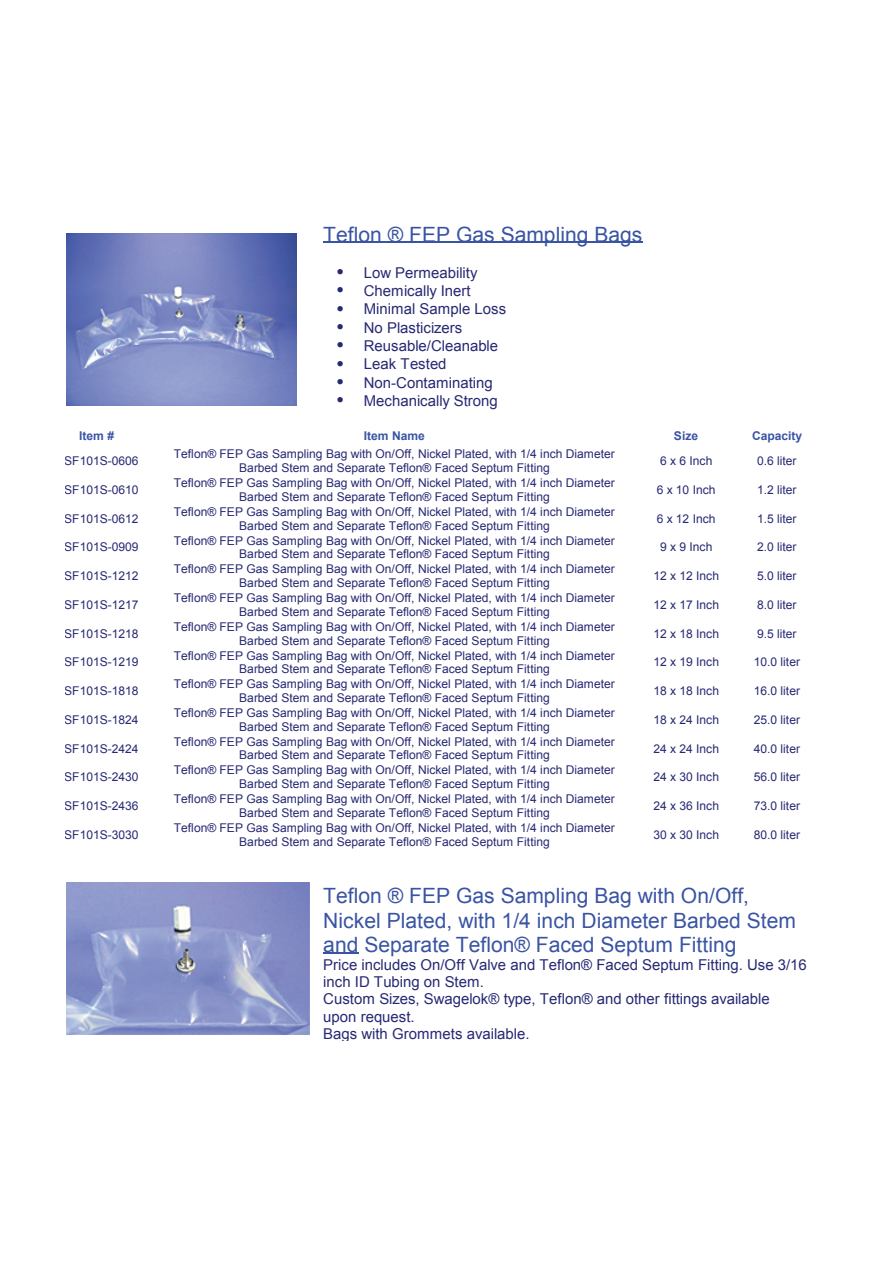
<style>
.page{position:relative;width:893px;height:1263px;background:#fff}
.page>*{position:absolute;margin:0;border:0;box-sizing:border-box;transform-origin:0 0}
.t1{font:21px/24.2px "Arial";color:#3a54a4}
.t2{font:15px/17.2px "Arial";color:#272973}
.t3{font:12px/13.6px "Arial";color:#272973;text-align:center}
.t4{font:700 12px "Arial";letter-spacing:-.005em;color:#3a54a4}
</style>
<div class="page">
<hr style="left:323px;top:241px;width:319px;height:2px;background:#3a54a4">
<hr style="left:323px;top:952px;width:35px;height:1px;background:#3a54a4">
<img style="left:67px;top:233px;width:229px;height:172px">
<img style="left:67px;top:882px;width:243px;height:152px">
<h1 class="t1" style="left:323px;top:222px;width:321px">Teflon ® FEP Gas Sampling Bags</h1>
<p class="t2" style="left:337px;top:264px;width:142px">• Low Permeability</p>
<p class="t2" style="left:337px;top:282px;width:135px">• Chemically Inert</p>
<p class="t2" style="left:337px;top:301px;width:171px">• Minimal Sample Loss</p>
<p class="t2" style="left:337px;top:319px;width:127px">• No Plasticizers</p>
<p class="t2" style="left:337px;top:337px;width:163px">• Reusable/Cleanable</p>
<p class="t2" style="left:337px;top:355px;width:111px">• Leak Tested</p>
<p class="t2" style="left:337px;top:374px;width:157px">• Non-Contaminating</p>
<p class="t2" style="left:337px;top:392px;width:162px">• Mechanically Strong</p>
<p class="t4" style="left:79px;top:428px;width:36px">Item #</p>
<p class="t4" style="left:364px;top:428px;width:63px">Item Name</p>
<p class="t4" style="left:674px;top:428px;width:26px">Size</p>
<p class="t4" style="left:752px;top:428px;width:52px">Capacity</p>
<p class="t3" style="left:55px;top:454px;width:85px">GSF101S-0606</p>
<p class="t3" style="left:174px;top:447px;width:443px">Teflon® FEP Gas Sampling Bag with On/Off, Nickel Plated, with 1/4 inch Diameter<br>Barbed Stem and Separate Teflon® Faced Septum Fitting</p>
<p class="t3" style="left:660px;top:454px;width:54px">6 x 6 Inch</p>
<p class="t3" style="left:757px;top:454px;width:41px">0.6 liter</p>
<p class="t3" style="left:55px;top:483px;width:85px">GSF101S-0610</p>
<p class="t3" style="left:174px;top:476px;width:443px">Teflon® FEP Gas Sampling Bag with On/Off, Nickel Plated, with 1/4 inch Diameter<br>Barbed Stem and Separate Teflon® Faced Septum Fitting</p>
<p class="t3" style="left:657px;top:483px;width:60px">6 x 10 Inch</p>
<p class="t3" style="left:757px;top:483px;width:41px">1.2 liter</p>
<p class="t3" style="left:55px;top:512px;width:85px">GSF101S-0612</p>
<p class="t3" style="left:174px;top:505px;width:443px">Teflon® FEP Gas Sampling Bag with On/Off, Nickel Plated, with 1/4 inch Diameter<br>Barbed Stem and Separate Teflon® Faced Septum Fitting</p>
<p class="t3" style="left:657px;top:512px;width:60px">6 x 12 Inch</p>
<p class="t3" style="left:757px;top:512px;width:41px">1.5 liter</p>
<p class="t3" style="left:55px;top:540px;width:85px">GSF101S-0909</p>
<p class="t3" style="left:174px;top:534px;width:443px">Teflon® FEP Gas Sampling Bag with On/Off, Nickel Plated, with 1/4 inch Diameter<br>Barbed Stem and Separate Teflon® Faced Septum Fitting</p>
<p class="t3" style="left:660px;top:540px;width:54px">9 x 9 Inch</p>
<p class="t3" style="left:757px;top:540px;width:41px">2.0 liter</p>
<p class="t3" style="left:55px;top:569px;width:85px">GSF101S-1212</p>
<p class="t3" style="left:174px;top:562px;width:443px">Teflon® FEP Gas Sampling Bag with On/Off, Nickel Plated, with 1/4 inch Diameter<br>Barbed Stem and Separate Teflon® Faced Septum Fitting</p>
<p class="t3" style="left:653px;top:569px;width:67px">12 x 12 Inch</p>
<p class="t3" style="left:757px;top:569px;width:41px">5.0 liter</p>
<p class="t3" style="left:55px;top:598px;width:85px">GSF101S-1217</p>
<p class="t3" style="left:174px;top:591px;width:443px">Teflon® FEP Gas Sampling Bag with On/Off, Nickel Plated, with 1/4 inch Diameter<br>Barbed Stem and Separate Teflon® Faced Septum Fitting</p>
<p class="t3" style="left:653px;top:598px;width:67px">12 x 17 Inch</p>
<p class="t3" style="left:757px;top:598px;width:41px">8.0 liter</p>
<p class="t3" style="left:55px;top:627px;width:85px">GSF101S-1218</p>
<p class="t3" style="left:174px;top:620px;width:443px">Teflon® FEP Gas Sampling Bag with On/Off, Nickel Plated, with 1/4 inch Diameter<br>Barbed Stem and Separate Teflon® Faced Septum Fitting</p>
<p class="t3" style="left:653px;top:627px;width:67px">12 x 18 Inch</p>
<p class="t3" style="left:757px;top:627px;width:41px">9.5 liter</p>
<p class="t3" style="left:55px;top:655px;width:85px">GSF101S-1219</p>
<p class="t3" style="left:174px;top:649px;width:443px">Teflon® FEP Gas Sampling Bag with On/Off, Nickel Plated, with 1/4 inch Diameter<br>Barbed Stem and Separate Teflon® Faced Septum Fitting</p>
<p class="t3" style="left:653px;top:655px;width:67px">12 x 19 Inch</p>
<p class="t3" style="left:754px;top:655px;width:48px">10.0 liter</p>
<p class="t3" style="left:55px;top:684px;width:85px">GSF101S-1818</p>
<p class="t3" style="left:174px;top:677px;width:443px">Teflon® FEP Gas Sampling Bag with On/Off, Nickel Plated, with 1/4 inch Diameter<br>Barbed Stem and Separate Teflon® Faced Septum Fitting</p>
<p class="t3" style="left:653px;top:684px;width:67px">18 x 18 Inch</p>
<p class="t3" style="left:754px;top:684px;width:48px">16.0 liter</p>
<p class="t3" style="left:55px;top:713px;width:85px">GSF101S-1824</p>
<p class="t3" style="left:174px;top:706px;width:443px">Teflon® FEP Gas Sampling Bag with On/Off, Nickel Plated, with 1/4 inch Diameter<br>Barbed Stem and Separate Teflon® Faced Septum Fitting</p>
<p class="t3" style="left:653px;top:713px;width:67px">18 x 24 Inch</p>
<p class="t3" style="left:754px;top:713px;width:48px">25.0 liter</p>
<p class="t3" style="left:55px;top:742px;width:85px">GSF101S-2424</p>
<p class="t3" style="left:174px;top:735px;width:443px">Teflon® FEP Gas Sampling Bag with On/Off, Nickel Plated, with 1/4 inch Diameter<br>Barbed Stem and Separate Teflon® Faced Septum Fitting</p>
<p class="t3" style="left:653px;top:742px;width:67px">24 x 24 Inch</p>
<p class="t3" style="left:754px;top:742px;width:48px">40.0 liter</p>
<p class="t3" style="left:55px;top:770px;width:85px">GSF101S-2430</p>
<p class="t3" style="left:174px;top:763px;width:443px">Teflon® FEP Gas Sampling Bag with On/Off, Nickel Plated, with 1/4 inch Diameter<br>Barbed Stem and Separate Teflon® Faced Septum Fitting</p>
<p class="t3" style="left:653px;top:770px;width:67px">24 x 30 Inch</p>
<p class="t3" style="left:754px;top:770px;width:48px">56.0 liter</p>
<p class="t3" style="left:55px;top:799px;width:85px">GSF101S-2436</p>
<p class="t3" style="left:174px;top:792px;width:443px">Teflon® FEP Gas Sampling Bag with On/Off, Nickel Plated, with 1/4 inch Diameter<br>Barbed Stem and Separate Teflon® Faced Septum Fitting</p>
<p class="t3" style="left:653px;top:799px;width:67px">24 x 36 Inch</p>
<p class="t3" style="left:754px;top:799px;width:48px">73.0 liter</p>
<p class="t3" style="left:55px;top:828px;width:85px">GSF101S-3030</p>
<p class="t3" style="left:174px;top:821px;width:443px">Teflon® FEP Gas Sampling Bag with On/Off, Nickel Plated, with 1/4 inch Diameter<br>Barbed Stem and Separate Teflon® Faced Septum Fitting</p>
<p class="t3" style="left:653px;top:828px;width:67px">30 x 30 Inch</p>
<p class="t3" style="left:754px;top:828px;width:48px">80.0 liter</p>
<h1 class="t1" style="left:323px;top:884px;width:474px">Teflon ® FEP Gas Sampling Bag with On/Off,<br>Nickel Plated, with 1/4 inch Diameter Barbed Stem and Separate Teflon® Faced Septum Fitting</h1>
<p class="t2" style="left:323px;top:956px;width:485px">Price includes On/Off Valve and Teflon® Faced Septum Fitting. Use 3/16 inch ID Tubing on Stem.<br>Custom Sizes, Swagelok® type, Teflon® and other fittings available<br>upon request.<br>Bags with Grommets available.</p>
</div>
